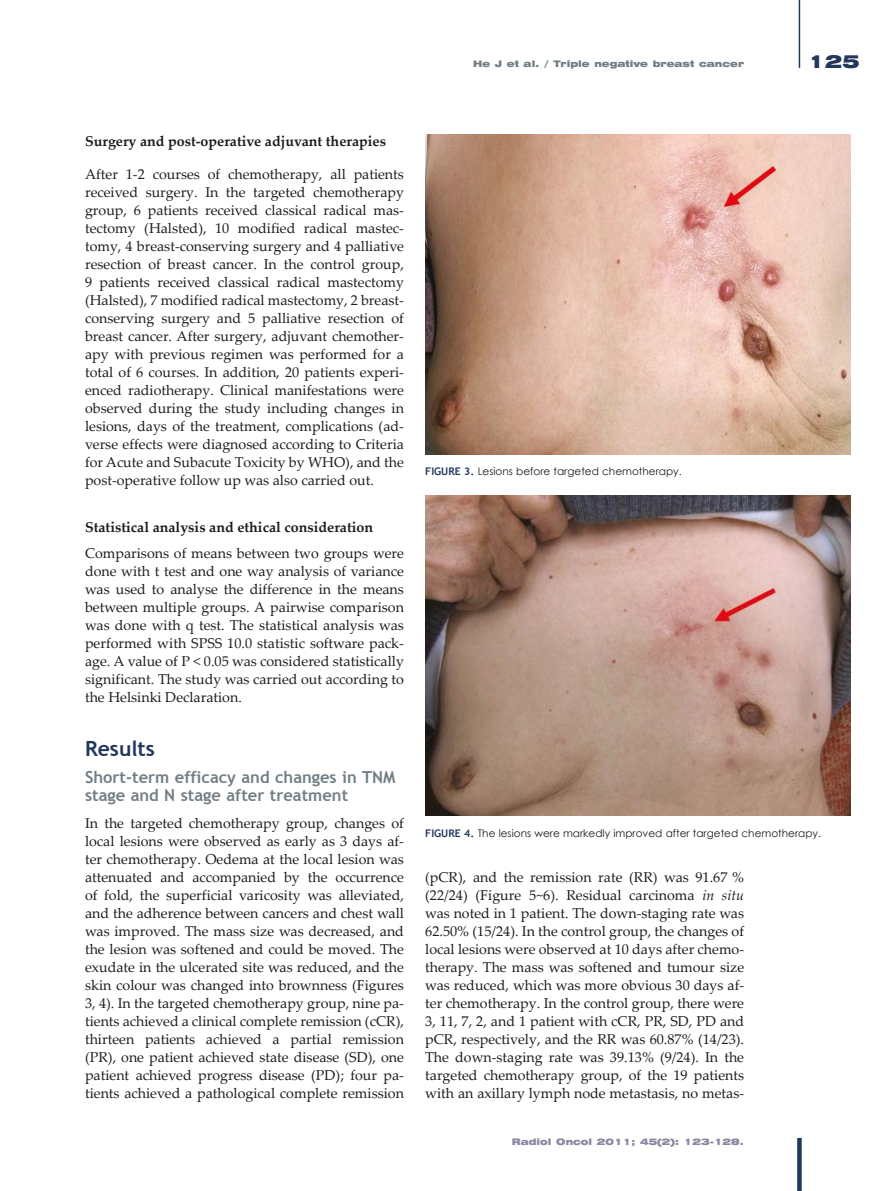
<style>
.page{position:relative;width:893px;height:1191px;background:#fff}
.page>*{position:absolute;margin:0;border:0;box-sizing:border-box;transform-origin:0 0}
.t1{font:700 21px "Trebuchet MS";color:#22375c}
.t2{font:18px "Swiss 721 Black Extended";color:#22375c}
.t3{font:700 16.5px/18px "Trebuchet MS";color:#717e86}
.t4{font:14.25px/18px "Palatino Linotype";color:#1d1d1b;text-align:justify}
.t5{font:700 14.25px "Palatino Linotype";color:#1d1d1b}
.t6{font:10.5px "Century Gothic";color:#1d1d1b}
.t7{font:9px "Swiss 721 Black Extended";color:#717e86}
.t8{font:9px "Swiss 721 Black Extended";color:#8a89a1}
.s1{font-family:"Trebuchet MS";font-weight:700;color:#22375c}
.s2{font-style:italic}
</style>
<div class="page">
<div style="left:797px;top:1138px;width:5px;height:53px;background:#22375c"></div>
<hr style="left:799px;top:0;width:1px;height:68px;background:#22375c">
<img style="left:425px;top:495px;width:425px;height:321px">
<img style="left:425px;top:134px;width:425px;height:320px">
<p class="t7" style="left:473px;top:60px;width:273px">He J et al. / Triple negative breast cancer</p>
<p class="t2" style="left:808px;top:54px;width:53px">125</p>
<p class="t5" style="left:85px;top:136px;width:302px">Surgery and post-operative adjuvant therapies</p>
<p class="t4" style="left:85px;top:167px;width:320px">After 1-2 courses of chemotherapy, all patients received surgery. In the targeted chemotherapy group, 6 patients received classical radical mas&shy;tectomy (Halsted), 10 modified radical mastec&shy;tomy, 4 breast-conserving surgery and 4 palliative resection of breast cancer. In the control group, 9 patients received classical radical mastectomy (Halsted), 7 modified radical mastectomy, 2 breast&shy;conserving surgery and 5 palliative resection of breast cancer. After surgery, adjuvant chemother&shy;apy with previous regimen was performed for a total of 6 courses. In addition, 20 patients experi&shy;enced radiotherapy. Clinical manifestations were observed during the study including changes in lesions, days of the treatment, complications (ad&shy;verse effects were diagnosed according to Criteria for Acute and Subacute Toxicity by WHO), and the post-operative follow up was also carried out.</p>
<p class="t5" style="left:85px;top:521px;width:290px">Statistical analysis and ethical consideration</p>
<p class="t4" style="left:85px;top:545px;width:320px">Comparisons of means between two groups were done with t test and one way analysis of variance was used to analyse the difference in the means between multiple groups. A pairwise comparison was done with q test. The statistical analysis was performed with SPSS 10.0 statistic software pack&shy;age. A value of P &lt; 0.05 was considered statistically significant. The study was carried out according to the Helsinki Declaration.</p>
<h1 class="t1" style="left:85px;top:736px;width:71px">Results</h1>
<p class="t3" style="left:85px;top:767px;width:312px">Short-term efficacy and changes in TNM stage and N stage after treatment</p>
<p class="t4" style="left:85px;top:815px;width:320px">In the targeted chemotherapy group, changes of local lesions were observed as early as 3 days af&shy;ter chemotherapy. Oedema at the local lesion was attenuated and accompanied by the occurrence of fold, the superficial varicosity was alleviated, and the adherence between cancers and chest wall was improved. The mass size was decreased, and the lesion was softened and could be moved. The exudate in the ulcerated site was reduced, and the skin colour was changed into brownness (Figures 3, 4). In the targeted chemotherapy group, nine pa&shy;tients achieved a clinical complete remission (cCR), thirteen patients achieved a partial remission (PR), one patient achieved state disease (SD), one patient achieved progress disease (PD); four pa&shy;tients achieved a pathological complete remission</p>
<p class="t6" style="left:425px;top:464px;width:258px"><span class="s1">FIGURE 3.</span> Lesions before targeted chemotherapy.</p>
<p class="t6" style="left:425px;top:826px;width:397px"><span class="s1">FIGURE 4.</span> The lesions were markedly improved after targeted chemotherapy.</p>
<p class="t4" style="left:425px;top:869px;width:320px">(pCR), and the remission rate (RR) was 91.67 % (22/24) (Figure 5~6). Residual carcinoma <span class="s2">in situ </span>was noted in 1 patient. The down-staging rate was 62.50% (15/24). In the control group, the changes of local lesions were observed at 10 days after chemo&shy;therapy. The mass was softened and tumour size was reduced, which was more obvious 30 days af&shy;ter chemotherapy. In the control group, there were 3, 11, 7, 2, and 1 patient with cCR, PR, SD, PD and pCR, respectively, and the RR was 60.87% (14/23).<br>The down-staging rate was 39.13% (9/24). In the targeted chemotherapy group, of the 19 patients with an axillary lymph node metastasis, no metas-</p>
<p class="t8" style="left:512px;top:1138px;width:234px">Radiol Oncol 2011; 45(2): 123-128.</p>
</div>
